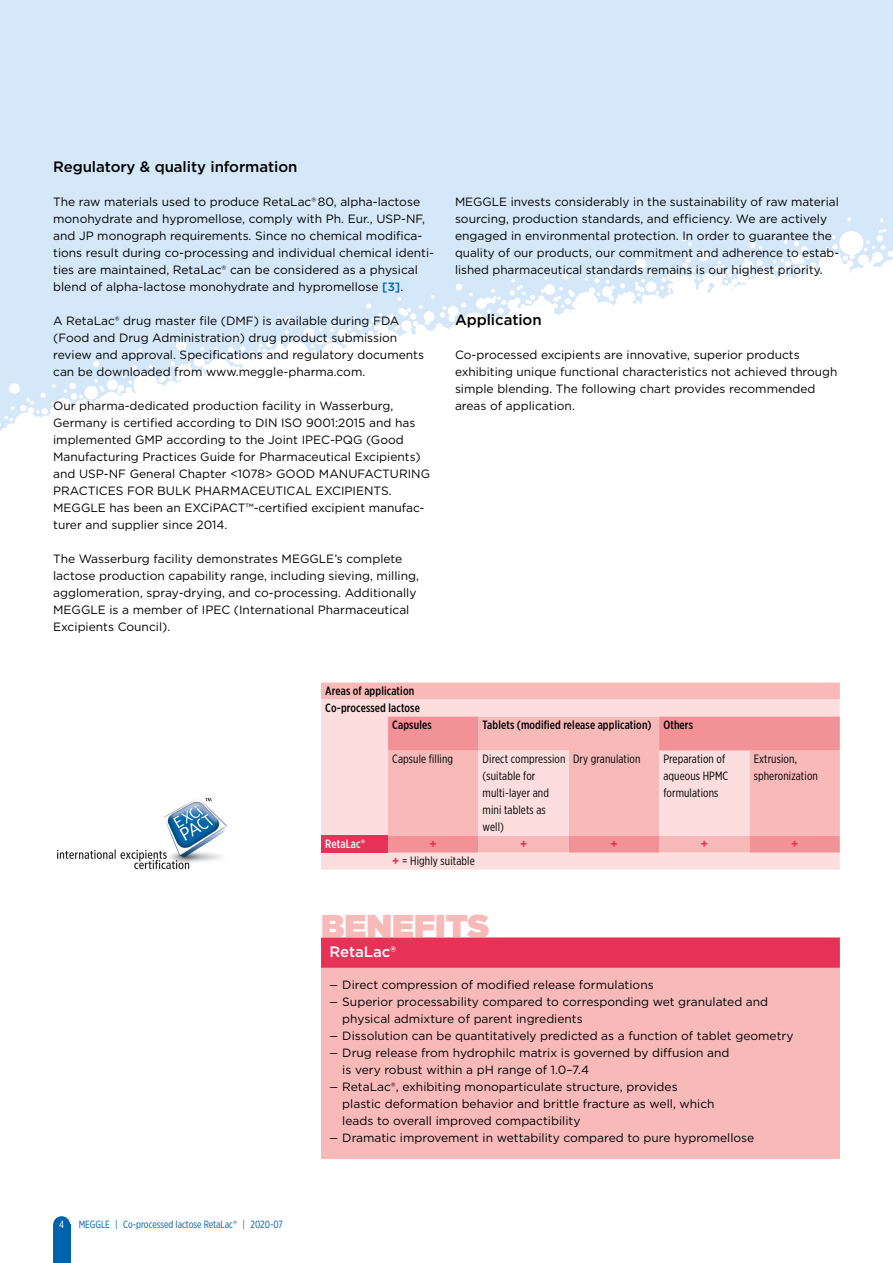
<style>
.page{position:relative;width:893px;height:1263px;background:#fff}
.page>*{position:absolute;margin:0;border:0;box-sizing:border-box;transform-origin:0 0}
.t1{font:900 33px "Gotham";color:#f7bab9}
.t2{font:500 15px "Gotham";letter-spacing:-.005em;color:#000}
.t3{font:500 15px "Gotham";letter-spacing:-.005em;color:#fff}
.t4{font:12px/17px "Gotham";color:#000}
.t5{font:12px/17px "Gotham X Narrow";letter-spacing:.01em;color:#000}
.t6{font:500 12px "Gotham X Narrow";letter-spacing:.01em;color:#000}
.t7{font:500 12px "Gotham X Narrow";letter-spacing:.01em;color:#fff}
.t8{font:700 12px "Gotham";color:#e73257}
.t9{font:10.5px "Gotham X Narrow";color:#0061ad}
.t10{font:10.5px "Gotham X Narrow";color:#fff}
.s1{font-weight:500;color:#0061ad}
.s2{font-family:"Gotham"}
.s3{font-family:"Gotham";font-weight:700;color:#e73257}
.s4{font-family:"Gotham X Narrow"}
</style>
<div class="page">
<div style="left:0;top:0;width:893px;height:455px;background:#d4e8f9"></div>
<svg style="left:0;top:217px;width:893px;height:238px;fill:#fff"></svg>
<div style="left:53px;top:1225px;width:17px;height:38px;background:#0061ad"></div>
<div style="left:53px;top:1216px;width:17px;height:17px;background:#0061ad;border-radius:50%"></div>
<div style="left:321px;top:938px;width:519px;height:221px;background:#f7bab9"></div>
<div style="left:321px;top:938px;width:519px;height:30px;background:#e73257"></div>
<div style="left:321px;top:682px;width:519px;height:17px;background:#f7bab9"></div>
<div style="left:321px;top:699px;width:519px;height:171px;background:#fbdedd"></div>
<svg style="left:388px;top:716px;width:452px;height:137px;background:#f6baba"></svg>
<div style="left:321px;top:836px;width:67px;height:17px;background:#e73257"></div>
<img style="left:57px;top:797px;width:170px;height:73px">
<p class="t2" style="left:53px;top:157px;width:246px">Regulatory &amp; quality information</p>
<p class="t4" style="left:53px;top:193px;width:382px">The raw materials used to produce RetaLac® 80, alpha-lactose monohydrate and hypromellose, comply with Ph. Eur., USP-NF, and JP monograph requirements. Since no chemical modifica&shy;tions result during co-processing and individual chemical identi&shy;ties are maintained, RetaLac® can be considered as a physical blend of alpha-lactose monohydrate and hypromellose <span class="s1">[3]</span>.</p>
<p class="t4" style="left:53px;top:312px;width:372px">A RetaLac® drug master file (DMF) is available during FDA (Food and Drug Administration) drug product submission review and approval. Specifications and regulatory documents can be downloaded from www.meggle-pharma.com.</p>
<p class="t4" style="left:53px;top:397px;width:378px">Our pharma-dedicated production facility in Wasserburg, Germany is certified according to DIN ISO 9001:2015 and has implemented GMP according to the Joint IPEC-PQG (Good Manufacturing Practices Guide for Pharmaceutical Excipients) and USP-NF General Chapter &lt;1078&gt; GOOD MANUFACTURING PRACTICES FOR BULK PHARMACEUTICAL EXCIPIENTS.<br>MEGGLE has been an EXCiPACT™-certified excipient manufac&shy;turer and supplier since 2014.</p>
<p class="t4" style="left:53px;top:550px;width:367px">The Wasserburg facility demonstrates MEGGLE’s complete lactose production capability range, including sieving, milling, agglomeration, spray-drying, and co-processing. Additionally MEGGLE is a member of IPEC (International Pharmaceutical Excipients Council).</p>
<p class="t4" style="left:455px;top:193px;width:386px">MEGGLE invests considerably in the sustainability of raw material sourcing, production standards, and efficiency. We are actively engaged in environmental protection. In order to guarantee the quality of our products, our commitment and adherence to estab&shy;lished pharmaceutical standards remains is our highest priority.</p>
<p class="t2" style="left:455px;top:310px;width:88px">Application</p>
<p class="t4" style="left:455px;top:346px;width:384px">Co-processed excipients are innovative, superior products exhibiting unique functional characteristics not achieved through simple blending. The following chart provides recommended areas of application.</p>
<p class="t6" style="left:325px;top:683px;width:90px">Areas of application</p>
<p class="t6" style="left:325px;top:700px;width:96px">Co-processed lactose</p>
<p class="t6" style="left:392px;top:717px;width:41px">Capsules</p>
<p class="t6" style="left:483px;top:717px;width:212px">Tablets (modified release application) Others</p>
<p class="t5" style="left:392px;top:750px;width:62px">Capsule filling</p>
<p class="t5" style="left:483px;top:750px;width:84px">Direct compression (suitable for multi-layer and mini tablets as well)</p>
<p class="t5" style="left:573px;top:750px;width:69px">Dry granulation</p>
<p class="t5" style="left:663px;top:750px;width:66px">Preparation of aqueous HPMC formulations</p>
<p class="t5" style="left:754px;top:750px;width:66px">Extrusion, spheronization</p>
<p class="t7" style="left:325px;top:836px;width:41px">RetaLac<span class="s2">®</span></p>
<p class="t8" style="left:430px;top:835px;width:9px">+</p>
<p class="t8" style="left:520px;top:835px;width:9px">+</p>
<p class="t8" style="left:610px;top:835px;width:9px">+</p>
<p class="t8" style="left:701px;top:835px;width:9px">+</p>
<p class="t8" style="left:791px;top:835px;width:9px">+</p>
<p class="t5" style="left:392px;top:852px;width:84px"><span class="s3">+</span> = Highly suitable</p>
<p class="t10" style="left:59px;top:1218px;width:6px">4</p>
<p class="t9" style="left:79px;top:1218px;width:206px">MEGGLE | Co-processed lactose RetaLac<span class="s2">®</span> | 2020-07</p>
<h1 class="t1" style="left:321px;top:902px;width:170px">BENEFITS</h1>
<p class="t3" style="left:330px;top:941px;width:68px">RetaLac®</p>
<p class="t4" style="left:330px;top:976px;width:326px"><span class="s4">—</span> Direct compression of modified release formulations</p>
<p class="t4" style="left:342px;top:993px;width:427px;text-indent:-13px"><span class="s4">—</span> Superior processability compared to corresponding wet granulated and physical admixture of parent ingredients</p>
<p class="t4" style="left:330px;top:1027px;width:465px"><span class="s4">—</span> Dissolution can be quantitatively predicted as a function of tablet geometry</p>
<p class="t4" style="left:342px;top:1044px;width:389px;text-indent:-13px"><span class="s4">—</span> Drug release from hydrophilc matrix is governed by diffusion and is very robust within a pH range of 1.0–7.4</p>
<p class="t4" style="left:342px;top:1078px;width:374px;text-indent:-13px"><span class="s4">—</span> RetaLac®, exhibiting monoparticulate structure, provides plastic deformation behavior and brittle fracture as well, which leads to overall improved compactibility</p>
<p class="t4" style="left:330px;top:1129px;width:426px"><span class="s4">—</span> Dramatic improvement in wettability compared to pure hypromellose</p>
</div>
